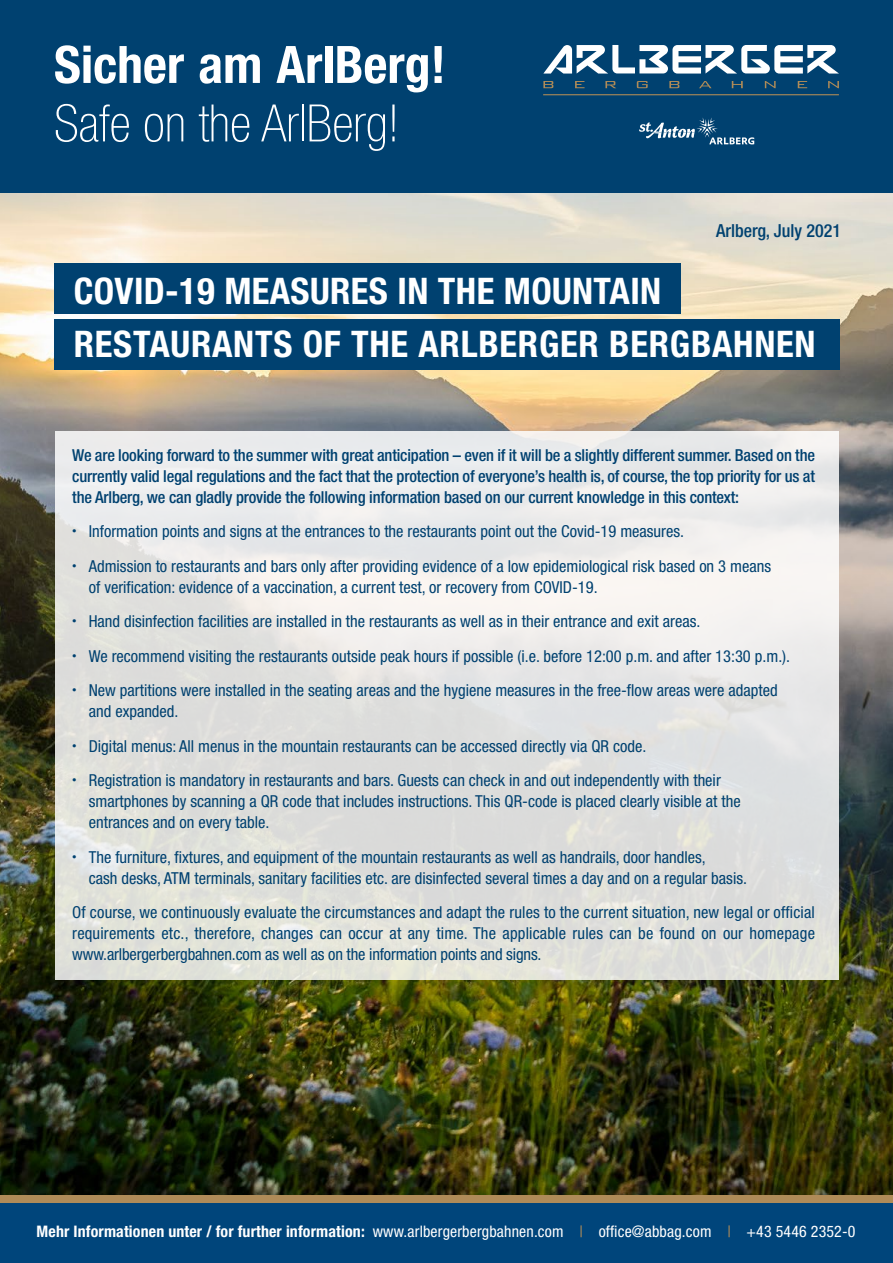
<style>
.page{position:relative;width:893px;height:1263px;background:#fff}
.page>*{position:absolute;margin:0;border:0;box-sizing:border-box;transform-origin:0 0}
.t1{font:100 condensed 51.6px "Helvetica Neue";color:#fff}
.t2{font:700 condensed 51.6px "Helvetica Neue";color:#fff}
.t3{font:700 condensed 36.75px/53.4px "Helvetica Neue";letter-spacing:.02em;color:#fff}
.t4{font:500 condensed 18px "Helvetica Neue";color:#004170}
.t5{font:condensed 16.5px/21px "Helvetica Neue";color:#004170}
.t6{font:500 condensed 16.5px/21px "Helvetica Neue";letter-spacing:-.01em;color:#004170;text-align:justify}
.t7{font:condensed 15.9px "Helvetica Neue";letter-spacing:.01em;color:#fff}
.s1{font-weight:700}
.s2{color:#af8b58}
</style>
<div class="page">
<img style="left:0;top:193px;width:893px;height:1002px">
<div style="left:0;top:0;width:893px;height:193px;background:#004170"></div>
<hr style="left:543px;top:94px;width:296px;height:1px;background:#af8b58">
<svg style="left:639px;top:118px;width:115px;height:26px"></svg>
<svg style="left:543px;top:45px;width:296px;height:29px"></svg>
<svg style="left:543px;top:81px;width:10px;height:7px"></svg>
<svg style="left:575px;top:81px;width:10px;height:7px"></svg>
<svg style="left:605px;top:81px;width:11px;height:7px"></svg>
<svg style="left:637px;top:81px;width:11px;height:7px"></svg>
<svg style="left:669px;top:81px;width:10px;height:7px"></svg>
<svg style="left:699px;top:81px;width:13px;height:7px"></svg>
<svg style="left:732px;top:81px;width:11px;height:7px"></svg>
<svg style="left:765px;top:81px;width:11px;height:7px"></svg>
<svg style="left:798px;top:81px;width:9px;height:7px"></svg>
<svg style="left:828px;top:81px;width:11px;height:7px"></svg>
<div style="left:54px;top:263px;width:626px;height:51px;background:#004170"></div>
<div style="left:54px;top:319px;width:785px;height:51px;background:#004170"></div>
<svg style="left:55px;top:431px;width:783px;height:548px;fill:#e3e4df"></svg>
<div style="left:0;top:1203px;width:893px;height:60px;background:#00457b"></div>
<div style="left:0;top:1195px;width:893px;height:8px;background:#af8b58"></div>
<h1 class="t2" style="left:54px;top:33px;width:393px">Sicher am ArlBerg!</h1>
<h1 class="t1" style="left:54px;top:94px;width:347px">Safe on the ArlBerg!</h1>
<p class="t4" style="left:716px;top:220px;width:127px">Arlberg, July 2021</p>
<h2 class="t3" style="left:74px;top:263px;width:743px">COVID-19 MEASURES IN THE MOUNTAIN<br>RESTAURANTS OF THE ARLBERGER BERGBAHNEN</h2>
<p class="t6" style="left:72px;top:444px;width:744px">We are looking forward to the summer with great anticipation – even if it will be a slightly different summer. Based on the currently valid legal regulations and the fact that the protection of everyone’s health is, of course, the top priority for us at the Arlberg, we can gladly provide the following information based on our current knowledge in this context:</p>
<p class="t5" style="left:72px;top:521px;width:613px"><sup>•</sup> Information points and signs at the entrances to the restaurants point out the Covid-19 measures.</p>
<p class="t5" style="left:89px;top:555px;width:684px;text-indent:-16px"><sup>•</sup> Admission to restaurants and bars only after providing evidence of a low epidemiological risk based on 3 means of verification: evidence of a vaccination, a current test, or recovery from COVID-19.</p>
<p class="t5" style="left:72px;top:611px;width:630px"><sup>•</sup> Hand disinfection facilities are installed in the restaurants as well as in their entrance and exit areas.</p>
<p class="t5" style="left:72px;top:645px;width:719px"><sup>•</sup> We recommend visiting the restaurants outside peak hours if possible (i.e. before 12:00 p.m. and after 13:30 p.m.).</p>
<p class="t5" style="left:89px;top:680px;width:690px;text-indent:-16px"><sup>•</sup> New partitions were installed in the seating areas and the hygiene measures in the free-flow areas were adapted and expanded.</p>
<p class="t5" style="left:72px;top:735px;width:576px"><sup>•</sup> Digital menus: All menus in the mountain restaurants can be accessed directly via QR code.</p>
<p class="t5" style="left:89px;top:770px;width:653px;text-indent:-16px"><sup>•</sup> Registration is mandatory in restaurants and bars. Guests can check in and out independently with their smartphones by scanning a QR code that includes instructions. This QR-code is placed clearly visible at the entrances and on every table.</p>
<p class="t5" style="left:89px;top:846px;width:660px;text-indent:-16px"><sup>•</sup> The furniture, fixtures, and equipment of the mountain restaurants as well as handrails, door handles,<br>cash desks, ATM terminals, sanitary facilities etc. are disinfected several times a day and on a regular basis.</p>
<p class="t5" style="left:72px;top:902px;width:744px;text-align:justify">Of course, we continuously evaluate the circumstances and adapt the rules to the current situation, new legal or official requirements etc., therefore, changes can occur at any time. The applicable rules can be found on our homepage www.arlbergerbergbahnen.com as well as on the information points and signs.</p>
<p class="t7" style="left:37px;top:1222px;width:820px"><span class="s1">Mehr Informationen unter / for further information:</span> www.arlbergerbergbahnen.com <span class="s2">|</span> office@abbag.com <span class="s2">|</span> +43 5446 2352-0</p>
</div>
